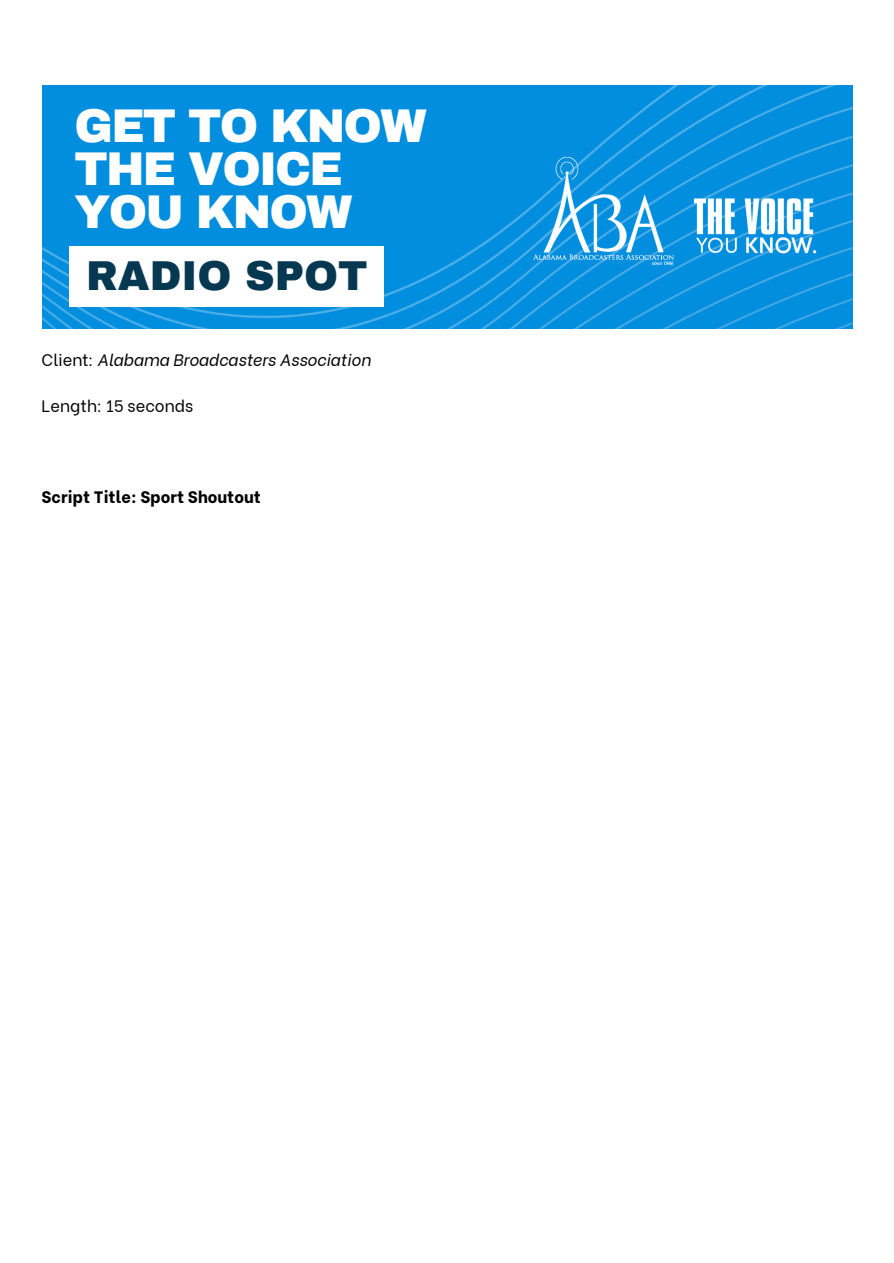
<style>
.page{position:relative;width:894px;height:1263px;background:#fff}
.page>*{position:absolute;margin:0;border:0;box-sizing:border-box;transform-origin:0 0}
.t1{font:900 46.35px/43.3px "Archivo";letter-spacing:-.04em;color:#fff}
.t2{font:900 40.8px "Archivo";color:#073852}
.t3{font:italic 16.5px "Be Vietnam";color:#000}
.t4{font:800 16.5px "Be Vietnam";color:#000}
.t5{font:16.5px "Be Vietnam";color:#000}
.s1{font-style:normal}
</style>
<div class="page">
<div style="left:42px;top:86px;width:810px;height:242px;background:#028edf"></div>
<img style="left:531px;top:154px;width:144px;height:114px">
<img style="left:675px;top:148px;width:165px;height:165px">
<div style="left:70px;top:246px;width:314px;height:61px;background:#fff"></div>
<p class="t1" style="left:75px;top:104px;width:353px">GET TO KNOW<br>THE VOICE</p>
<p class="t1" style="left:75px;top:191px;width:279px">YOU KNOW</p>
<p class="t2" style="left:86px;top:254px;width:283px">RADIO SPOT</p>
<p class="t3" style="left:42px;top:346px;width:330px"><span class="s1">Client:</span> Alabama Broadcasters Association</p>
<p class="t5" style="left:42px;top:392px;width:153px">Length: 15 seconds</p>
<h1 class="t4" style="left:42px;top:483px;width:221px">Script Title: Sport Shoutout</h1>
</div>
